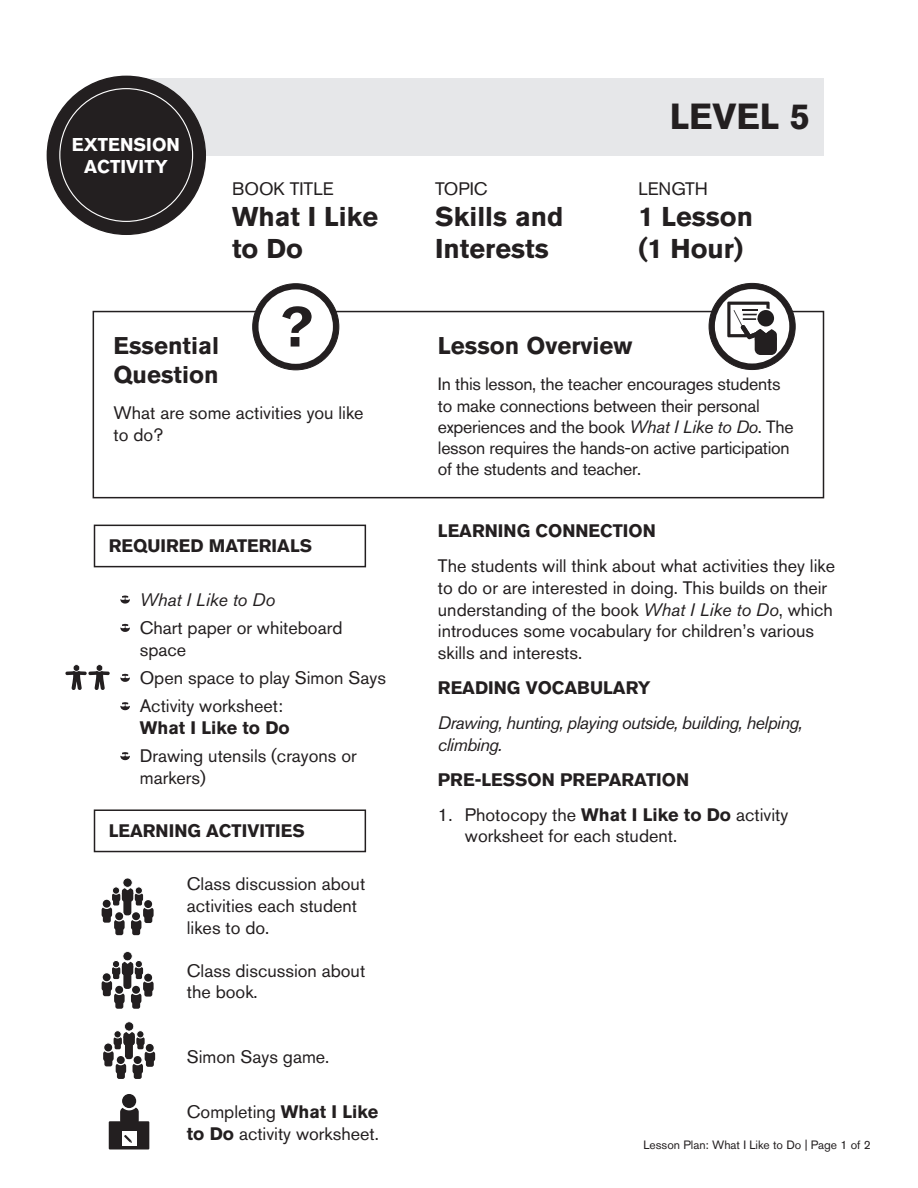
<style>
.page{position:relative;width:918px;height:1188px;background:#fff}
.page>*{position:absolute;margin:0;border:0;box-sizing:border-box;transform-origin:0 0}
.t1{font:700 61.5px "Akzidenz Grotesk BQ";color:#231f20}
.t2{font:700 36px "Akzidenz Grotesk BQ";color:#231f20}
.t3{font:700 27px/31.5px "Akzidenz Grotesk BQ";color:#231f20}
.t4{font:700 24px "Akzidenz Grotesk BQ";color:#231f20}
.t5{font:700 18.45px/22px "Akzidenz Grotesk BQ";color:#fff;text-align:center}
.SUB1{font:18px/21.6px "Akzidenz Grotesk BQ";color:#231f20}
.LEARNING_ACTIVITIES{font:18px/21.6px "Akzidenz Grotesk BQ";color:#231f20}
.STAR_BULLETS{font:18px/21.6px "Akzidenz Grotesk BQ";color:#231f20}
.SUB1-2{font:700 18px "Akzidenz Grotesk BQ";color:#231f20}
.SUB1-3{font:italic 18px/21.6px "Akzidenz Grotesk BQ";letter-spacing:-.035em;color:#231f20}
.Teaching_Strategy{font:18px/21.6px "Akzidenz Grotesk BQ";color:#231f20}
.STAR_BULLETS-2{font:italic 18px "Akzidenz Grotesk BQ";color:#231f20}
.Teaching_Strategy-2{font:17.7px/21.3px "Akzidenz Grotesk BQ";letter-spacing:-.015em;color:#231f20}
.t6{font:12px "Akzidenz Grotesk BQ";color:#231f20}
.s1{font-weight:700}
.s2{font-style:italic}
</style>
<div class="page">
<div style="left:93px;top:311px;width:731px;height:187px;border:2px solid #231f20"></div>
<div style="left:139px;top:78px;width:685px;height:78px;background:#e6e7e9"></div>
<div style="left:47px;top:76px;width:158px;height:158px;background:#231f20;border-radius:50%"></div>
<div style="left:94px;top:809px;width:272px;height:43px;border:2px solid #231f20"></div>
<div style="left:253px;top:284px;width:86px;height:86px;background:#231f20;border-radius:50%"></div>
<div style="left:260px;top:290px;width:72px;height:73px;background:#fff;border-radius:50%"></div>
<div style="left:259px;top:289px;width:74px;height:75px;border:2px solid #fff;border-radius:50%"></div>
<svg style="left:709px;top:283px;width:86px;height:87px;background:#3a3737"></svg>
<div style="left:716px;top:290px;width:72px;height:72px;background:#fff;border-radius:50%"></div>
<div style="left:715px;top:289px;width:74px;height:75px;border:2px solid #fff;border-radius:50%"></div>
<div style="left:755px;top:333px;width:22px;height:22px;background:#231f20;border-radius:6px"></div>
<svg style="left:727px;top:302px;width:50px;height:41px"></svg>
<div style="left:131px;top:920px;width:10px;height:10px;background:#231f20;border-radius:3px"></div>
<div style="left:132px;top:927px;width:8px;height:8px;background:#231f20;border-radius:2px"></div>
<div style="left:114px;top:920px;width:11px;height:10px;background:#231f20;border-radius:3px"></div>
<div style="left:115px;top:927px;width:8px;height:8px;background:#231f20;border-radius:2px"></div>
<svg style="left:101px;top:878px;width:52px;height:44px"></svg>
<svg style="left:120px;top:596px;width:10px;height:7px"></svg>
<svg style="left:120px;top:624px;width:10px;height:8px"></svg>
<svg style="left:120px;top:674px;width:10px;height:8px"></svg>
<svg style="left:120px;top:702px;width:10px;height:8px"></svg>
<svg style="left:120px;top:752px;width:10px;height:8px"></svg>
<div style="left:94px;top:525px;width:272px;height:42px;border:2px solid #231f20"></div>
<div style="left:120px;top:1107px;width:19px;height:18px;background:#231f20;border-radius:5px"></div>
<svg style="left:120px;top:1094px;width:19px;height:16px"></svg>
<div style="left:109px;top:1121px;width:40px;height:28px;background:#231f20"></div>
<div style="left:122px;top:1131px;width:14px;height:15px;background:#fff"></div>
<svg style="left:124px;top:1135px;width:8px;height:8px"></svg>
<div style="left:131px;top:993px;width:10px;height:11px;background:#231f20;border-radius:3px"></div>
<div style="left:132px;top:1000px;width:8px;height:9px;background:#231f20;border-radius:2px"></div>
<div style="left:144px;top:988px;width:8px;height:9px;background:#231f20;border-radius:2px"></div>
<div style="left:114px;top:993px;width:11px;height:11px;background:#231f20;border-radius:3px"></div>
<div style="left:115px;top:1000px;width:8px;height:9px;background:#231f20;border-radius:2px"></div>
<svg style="left:101px;top:951px;width:52px;height:44px"></svg>
<div style="left:133px;top:1063px;width:10px;height:11px;background:#231f20;border-radius:3px"></div>
<div style="left:134px;top:1070px;width:8px;height:9px;background:#231f20;border-radius:2px"></div>
<div style="left:146px;top:1058px;width:8px;height:9px;background:#231f20;border-radius:2px"></div>
<div style="left:116px;top:1063px;width:10px;height:11px;background:#231f20;border-radius:3px"></div>
<div style="left:117px;top:1070px;width:8px;height:9px;background:#231f20;border-radius:2px"></div>
<svg style="left:103px;top:1021px;width:52px;height:44px"></svg>
<svg style="left:65px;top:664px;width:45px;height:26px"></svg>
<p class="t5" style="left:72px;top:133px;width:110px">EXTENSION<br>ACTIVITY</p>
<p class="SUB1" style="left:232px;top:178px;width:103px">BOOK TITLE</p>
<p class="t3" style="left:232px;top:201px;width:148px">What I Like to Do</p>
<p class="t1" style="left:276px;top:292px;width:39px">?</p>
<p class="t4" style="left:114px;top:332px;width:107px">Essential</p>
<p class="t4" style="left:114px;top:361px;width:107px">Question</p>
<p class="Teaching_Strategy" style="left:114px;top:402px;width:252px">What are some activities you like to do?</p>
<p class="SUB1-2" style="left:109px;top:536px;width:205px">REQUIRED MATERIALS</p>
<p class="STAR_BULLETS-2" style="left:140px;top:589px;width:137px">What I Like to Do</p>
<p class="STAR_BULLETS" style="left:140px;top:617px;width:204px">Chart paper or whiteboard space</p>
<p class="STAR_BULLETS" style="left:140px;top:667px;width:248px">Open space to play Simon Says</p>
<p class="STAR_BULLETS" style="left:140px;top:695px;width:152px">Activity worksheet:<br><span class="s1">What I Like to Do</span></p>
<p class="STAR_BULLETS" style="left:140px;top:745px;width:219px">Drawing utensils (crayons or markers)</p>
<p class="SUB1-2" style="left:109px;top:821px;width:198px">LEARNING ACTIVITIES</p>
<p class="LEARNING_ACTIVITIES" style="left:187px;top:873px;width:180px">Class discussion about activities each student likes to do.</p>
<p class="LEARNING_ACTIVITIES" style="left:187px;top:960px;width:180px">Class discussion about the book.</p>
<p class="LEARNING_ACTIVITIES" style="left:187px;top:1046px;width:144px">Simon Says game.</p>
<p class="LEARNING_ACTIVITIES" style="left:187px;top:1101px;width:194px">Completing <span class="s1">What I Like to Do</span> activity worksheet.</p>
<p class="SUB1" style="left:435px;top:178px;width:54px">TOPIC</p>
<p class="t3" style="left:435px;top:201px;width:130px">Skills and</p>
<p class="t3" style="left:435px;top:233px;width:115px">Interests</p>
<p class="t2" style="left:670px;top:96px;width:142px">LEVEL 5</p>
<p class="SUB1" style="left:638px;top:178px;width:71px">LENGTH</p>
<p class="t3" style="left:638px;top:201px;width:116px">1 Lesson</p>
<p class="t3" style="left:638px;top:233px;width:106px">(1 Hour)</p>
<p class="t4" style="left:438px;top:332px;width:196px">Lesson Overview</p>
<p class="Teaching_Strategy-2" style="left:438px;top:373px;width:357px">In this lesson, the teacher encourages students to make connections between their personal experiences and the book <span class="s2">What I Like to Do</span>. The lesson requires the hands-on active participation of the students and teacher.</p>
<p class="SUB1-2" style="left:438px;top:521px;width:220px">LEARNING CONNECTION</p>
<p class="SUB1" style="left:438px;top:555px;width:399px">The students will think about what activities they like to do or are interested in doing. This builds on their understanding of the book <span class="s2">What I Like to Do</span>, which introduces some vocabulary for children’s various skills and interests.</p>
<p class="SUB1-2" style="left:438px;top:677px;width:214px">READING VOCABULARY</p>
<p class="SUB1-3" style="left:438px;top:712px;width:366px">Drawing, hunting, playing outside, building, helping, climbing.</p>
<p class="SUB1-2" style="left:438px;top:769px;width:253px">PRE-LESSON PREPARATION</p>
<p class="SUB1" style="left:465px;top:804px;width:325px;text-indent:-27px">1. Photocopy the <span class="s1">What I Like to Do</span> activity worksheet for each student.</p>
<p class="t6" style="left:643px;top:1138px;width:229px">Lesson Plan: What I Like to Do | Page 1 of 2</p>
</div>
